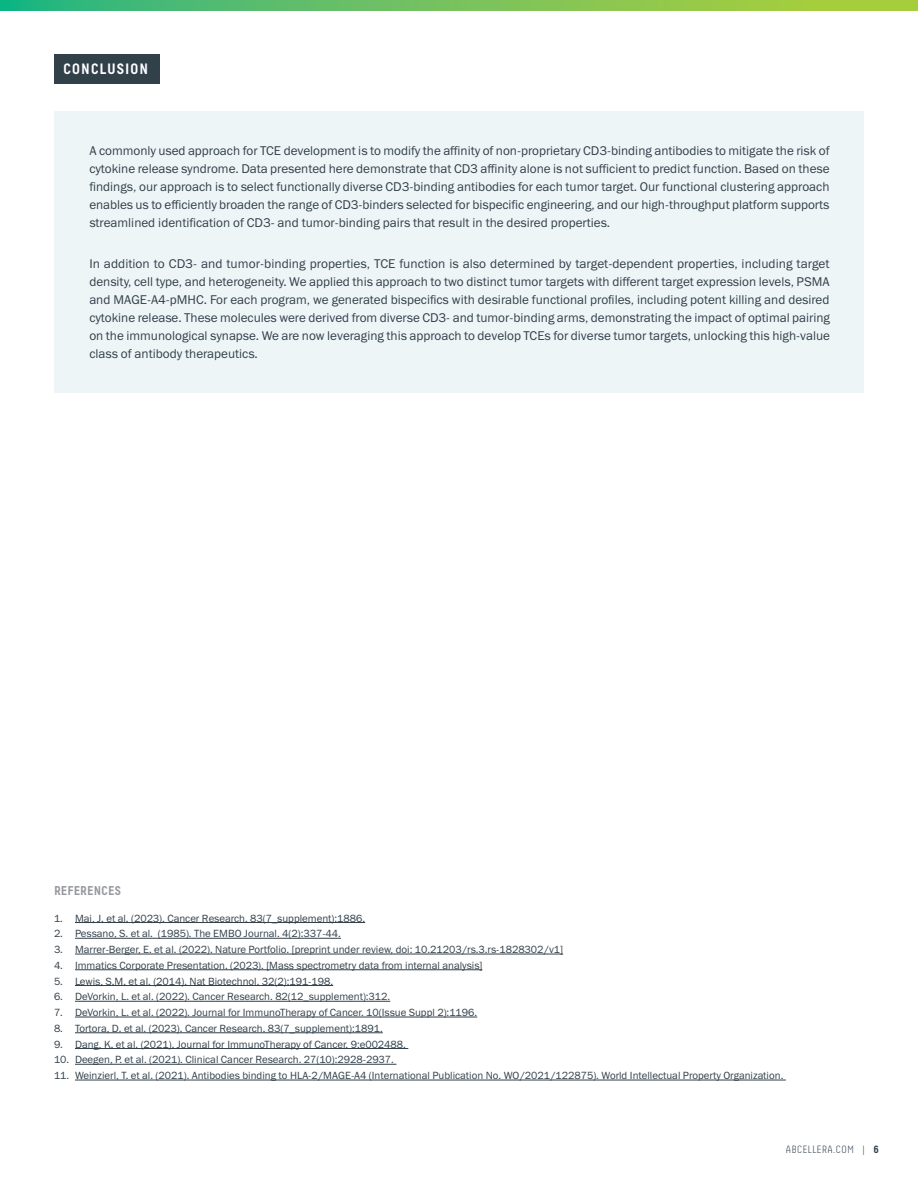
<style>
.page{position:relative;width:918px;height:1188px;background:#fff}
.page>*{position:absolute;margin:0;border:0;box-sizing:border-box;transform-origin:0 0}
.t1{font:700 15px "Decima Pro";letter-spacing:.05em;color:#fff}
.t2{font:12.75px/18px "Franklin Gothic ITC";color:#32404a;text-align:justify}
.t3{font:700 12.75px "Decima Pro";color:#97999f}
.t4{font:10.5px "Franklin Gothic ITC";color:#32404a}
.t5{font:300 10.5px "Decima Pro";letter-spacing:.05em;color:#32404a}
.s1{font-weight:700}
</style>
<div class="page">
<svg style="left:0;top:0;width:918px;height:10px"></svg>
<div style="left:55px;top:111px;width:809px;height:281px;background:#eef5f7"></div>
<div style="left:54px;top:54px;width:106px;height:29px;background:#32404a"></div>
<hr style="left:75px;top:922px;width:290px;height:1px;background:#32404a">
<hr style="left:75px;top:938px;width:266px;height:1px;background:#32404a">
<hr style="left:75px;top:954px;width:488px;height:1px;background:#32404a">
<hr style="left:75px;top:970px;width:407px;height:1px;background:#32404a">
<hr style="left:75px;top:985px;width:258px;height:1px;background:#32404a">
<hr style="left:75px;top:1001px;width:315px;height:1px;background:#32404a">
<hr style="left:75px;top:1017px;width:402px;height:1px;background:#32404a">
<hr style="left:75px;top:1033px;width:308px;height:1px;background:#32404a">
<hr style="left:75px;top:1048px;width:333px;height:1px;background:#32404a">
<hr style="left:75px;top:1064px;width:321px;height:1px;background:#32404a">
<hr style="left:75px;top:1080px;width:711px;height:1px;background:#32404a">
<p class="t1" style="left:63px;top:60px;width:87px">CONCLUSION</p>
<p class="t2" style="left:89px;top:142px;width:742px">A commonly used approach for TCE development is to modify the affinity of non-proprietary CD3-binding antibodies to mitigate the risk of cytokine release syndrome. Data presented here demonstrate that CD3 affinity alone is not sufficient to predict function. Based on these findings, our approach is to select functionally diverse CD3-binding antibodies for each tumor target. Our functional clustering approach enables us to efficiently broaden the range of CD3-binders selected for bispecific engineering, and our high-throughput platform supports streamlined identification of CD3- and tumor-binding pairs that result in the desired properties.</p>
<p class="t2" style="left:89px;top:255px;width:742px">In addition to CD3- and tumor-binding properties, TCE function is also determined by target-dependent properties, including target density, cell type, and heterogeneity. We applied this approach to two distinct tumor targets with different target expression levels, PSMA and MAGE-A4-pMHC. For each program, we generated bispecifics with desirable functional profiles, including potent killing and desired cytokine release. These molecules were derived from diverse CD3- and tumor-binding arms, demonstrating the impact of optimal pairing on the immunological synapse. We are now leveraging this approach to develop TCEs for diverse tumor targets, unlocking this high-value class of antibody therapeutics.</p>
<p class="t3" style="left:54px;top:883px;width:69px">REFERENCES</p>
<p class="t4" style="left:54px;top:912px;width:313px">1. Mai, J. et al. (2023). Cancer Research. 83(7_supplement):1886.</p>
<p class="t4" style="left:54px;top:928px;width:288px">2. Pessano, S. et al. (1985). The EMBO Journal. 4(2):337-44.</p>
<p class="t4" style="left:54px;top:943px;width:511px">3. Marrer-Berger, E. et al. (2022). Nature Portfolio. [preprint under review, doi: 10.21203/rs.3.rs-1828302/v1]</p>
<p class="t4" style="left:54px;top:959px;width:430px">4. Immatics Corporate Presentation. (2023). [Mass spectrometry data from internal analysis]</p>
<p class="t4" style="left:54px;top:975px;width:281px">5. Lewis, S.M. et al. (2014). Nat Biotechnol. 32(2):191-198.</p>
<p class="t4" style="left:54px;top:991px;width:338px">6. DeVorkin, L. et al. (2022). Cancer Research. 82(12_supplement):312.</p>
<p class="t4" style="left:54px;top:1006px;width:425px">7. DeVorkin, L. et al. (2022). Journal for ImmunoTherapy of Cancer. 10(Issue Suppl 2):1196.</p>
<p class="t4" style="left:54px;top:1022px;width:330px">8. Tortora, D. et al. (2023). Cancer Research. 83(7_supplement):1891.</p>
<p class="t4" style="left:54px;top:1038px;width:353px">9. Dang, K. et al. (2021). Journal for ImmunoTherapy of Cancer. 9:e002488.</p>
<p class="t4" style="left:54px;top:1054px;width:341px">10. Deegen, P. et al. (2021). Clinical Cancer Research. 27(10):2928-2937.</p>
<p class="t4" style="left:54px;top:1069px;width:731px">11. Weinzierl, T. et al. (2021). Antibodies binding to HLA-2/MAGE-A4 (International Publication No. WO/2021/122875). World Intellectual Property Organization.</p>
<p class="t5" style="left:786px;top:1144px;width:95px">ABCELLERA.COM | <span class="s1">6</span></p>
</div>
